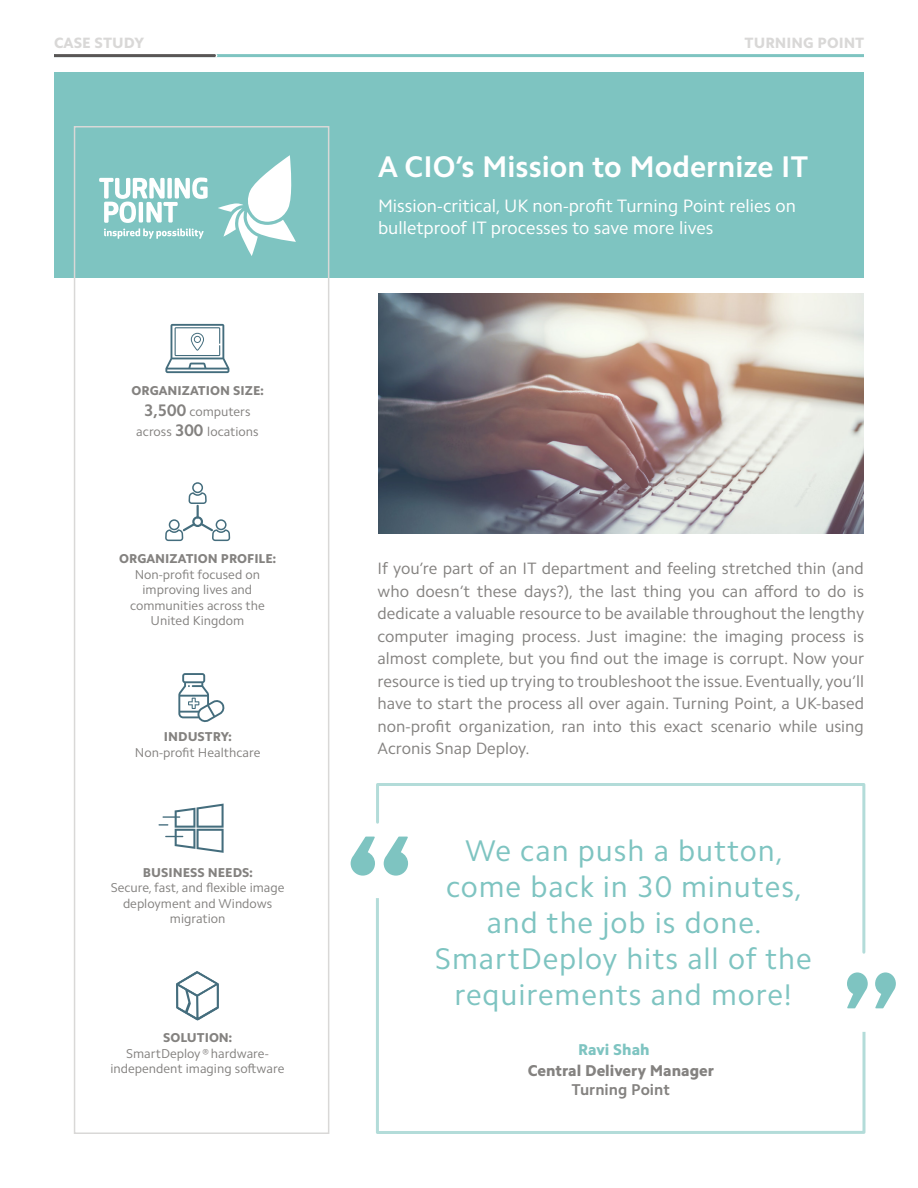
<style>
.page{position:relative;width:918px;height:1188px;background:#fff}
.page>*{position:absolute;margin:0;border:0;box-sizing:border-box;transform-origin:0 0}
.t1{font:30px/36px "Camphor Std";letter-spacing:.03em;color:#7ec4c1;text-align:center}
.t2{font:700 30px "Camphor Std";color:#fff}
.t3{font:18px/21.6px "Camphor Std";color:#fff}
.t4{font:16.5px/22.5px "Camphor Std";color:#848280;text-align:justify}
.t5{font:800 15.75px "Camphor Std";color:#848280}
.t6{font:700 15.75px "Camphor Std";color:#848280}
.t7{font:800 15.75px "Camphor Std";color:#7ec4c1}
.t8{font:800 15px "Camphor Std";color:#d9d8d7}
.t9{font:12.9px/15.5px "Camphor Std";color:#848280;text-align:center}
.t10{font:800 12.9px "Camphor Std";color:#848280}
.s1{font-weight:800}
.s2{font-weight:700;font-size:16.8px}
</style>
<div class="page">
<hr style="left:54px;top:54px;width:810px;height:3px;background:#7ec4c1">
<svg style="left:54px;top:54px;width:164px;height:3px"></svg>
<div style="left:54px;top:73px;width:810px;height:205px;background:#7ec4c1"></div>
<div style="left:74px;top:126px;width:255px;height:1008px;border:2px solid #d9d8d7"></div>
<svg style="left:218px;top:155px;width:78px;height:101px"></svg>
<svg style="left:99px;top:178px;width:109px;height:61px"></svg>
<svg style="left:376px;top:955px;width:490px;height:179px"></svg>
<svg style="left:376px;top:783px;width:490px;height:172px"></svg>
<svg style="left:351px;top:837px;width:24px;height:39px"></svg>
<svg style="left:384px;top:837px;width:24px;height:39px"></svg>
<svg style="left:875px;top:972px;width:21px;height:36px"></svg>
<svg style="left:847px;top:972px;width:21px;height:36px"></svg>
<svg style="left:165px;top:482px;width:65px;height:59px"></svg>
<svg style="left:165px;top:324px;width:64px;height:49px"></svg>
<svg style="left:178px;top:673px;width:47px;height:50px"></svg>
<svg style="left:159px;top:804px;width:65px;height:49px"></svg>
<svg style="left:176px;top:971px;width:43px;height:49px"></svg>
<img style="left:378px;top:293px;width:486px;height:240px">
<p class="t8" style="left:54px;top:34px;width:92px">CASE STUDY</p>
<p class="t8" style="left:745px;top:34px;width:121px">TURNING POINT</p>
<p class="t9" style="left:131px;top:381px;width:134px;line-height:20.1px"><span class="s1">ORGANIZATION SIZE:<br></span><span class="s2">3,500</span> computers across <span class="s2">300</span> locations</p>
<p class="t10" style="left:119px;top:551px;width:158px">ORGANIZATION PROFILE:</p>
<p class="t9" style="left:130px;top:567px;width:136px">Non-profit focused on improving lives and communities across the<br>United Kingdom</p>
<p class="t10" style="left:164px;top:729px;width:69px">INDUSTRY:</p>
<p class="t9" style="left:135px;top:744px;width:127px">Non-profit Healthcare</p>
<p class="t10" style="left:143px;top:865px;width:111px">BUSINESS NEEDS:</p>
<p class="t9" style="left:111px;top:880px;width:175px">Secure, fast, and flexible image deployment and Windows migration</p>
<p class="t10" style="left:163px;top:1030px;width:71px">SOLUTION:</p>
<p class="t9" style="left:110px;top:1046px;width:176px">SmartDeploy ® hardware&shy;independent imaging software</p>
<h1 class="t2" style="left:378px;top:149px;width:432px">A CIO’s Mission to Modernize IT</h1>
<p class="t3" style="left:378px;top:195px;width:420px">Mission-critical, UK non-profit Turning Point relies on bulletproof IT processes to save more lives</p>
<p class="t4" style="left:378px;top:557px;width:488px">If you’re part of an IT department and feeling stretched thin (and who doesn’t these days?), the last thing you can afford to do is dedicate a valuable resource to be available throughout the lengthy computer imaging process. Just imagine: the imaging process is almost complete, but you find out the image is corrupt. Now your resource is tied up trying to troubleshoot the issue. Eventually, you’ll have to start the process all over again. Turning Point, a UK-based non-profit organization, ran into this exact scenario while using Acronis Snap Deploy.</p>
<h1 class="t1" style="left:435px;top:833px;width:378px">We can push a button, come back in 30 minutes, and the job is done.<br>SmartDeploy hits all of the requirements and more!</h1>
<p class="t7" style="left:578px;top:1040px;width:73px">Ravi Shah</p>
<p class="t5" style="left:528px;top:1061px;width:188px">Central Delivery Manager</p>
<p class="t6" style="left:572px;top:1080px;width:100px">Turning Point</p>
</div>
